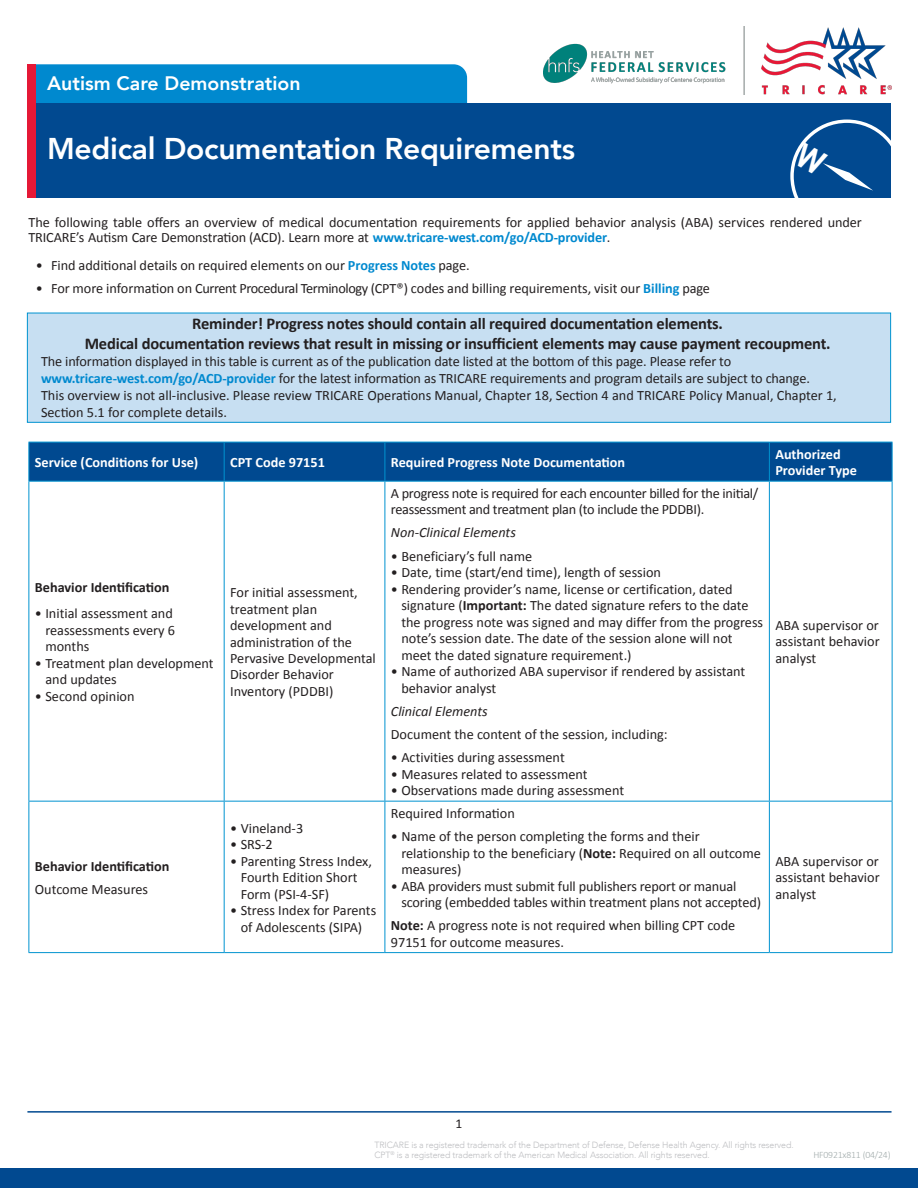
<style>
.page{position:relative;width:918px;height:1188px;background:#fff}
.page>*{position:absolute;margin:0;border:0;box-sizing:border-box;transform-origin:0 0}
.t1{font:800 30px "Avenir";letter-spacing:-.01em;color:#fff}
.t2{font:800 19.5px "Avenir";color:#fff}
.t3{font:700 16.5px/19.5px "Calibri";letter-spacing:-.01em;color:#231f20;text-align:center}
.t4{font:14.25px/16.5px "Calibri";color:#231f20}
.t5{font:14.25px/16.4px "Calibri";letter-spacing:-.02em;color:#231f20}
.t6{font:700 14.25px/16.4px "Calibri";color:#fff}
.t7{font:700 14.25px "Calibri";color:#231f20}
.t8{font:italic 14.25px "Calibri";color:#231f20}
.t9{font:13.5px "Calibri";color:#231f20}
.t10{font:300 9.75px "Calibri";letter-spacing:-.02em;color:#a1abab}
.t11{font:300 9px/10.5px "Avenir";letter-spacing:-.01em;color:#bcbdc0}
.s1{font-weight:700;color:#0089cf}
.s2{font-weight:700}
</style>
<div class="page">
<div style="left:35px;top:64px;width:432px;height:39px;background:#0089cf"></div>
<div style="left:27px;top:313px;width:864px;height:110px;background:#c7dff2;border:1px solid #0093d0"></div>
<div style="left:27px;top:103px;width:864px;height:95px;background:#014990"></div>
<img style="left:544px;top:27px;width:347px;height:67px">
<div style="left:790px;top:120px;width:113px;height:113px;border:3px solid #fff;border-radius:50%"></div>
<div style="left:27px;top:64px;width:8px;height:134px;background:#e51836"></div>
<div style="left:29px;top:443px;width:863px;height:38px;background:#004990"></div>
<hr style="left:28px;top:442px;width:196px;height:1px;background:#0093d0">
<hr style="left:28px;top:442px;width:1px;height:39px;background:#0093d0">
<hr style="left:224px;top:442px;width:161px;height:1px;background:#0093d0">
<hr style="left:224px;top:442px;width:1px;height:39px;background:#0093d0">
<hr style="left:385px;top:442px;width:384px;height:1px;background:#0093d0">
<hr style="left:385px;top:442px;width:1px;height:39px;background:#0093d0">
<hr style="left:769px;top:442px;width:123px;height:1px;background:#0093d0">
<hr style="left:769px;top:442px;width:1px;height:39px;background:#0093d0">
<hr style="left:892px;top:442px;width:1px;height:39px;background:#0093d0">
<hr style="left:28px;top:481px;width:196px;height:1px;background:#0093d0">
<hr style="left:28px;top:482px;width:1px;height:319px;background:#0093d0">
<hr style="left:224px;top:481px;width:161px;height:1px;background:#0093d0">
<hr style="left:224px;top:482px;width:1px;height:319px;background:#0093d0">
<hr style="left:385px;top:481px;width:384px;height:1px;background:#0093d0">
<hr style="left:385px;top:482px;width:1px;height:319px;background:#0093d0">
<hr style="left:769px;top:481px;width:123px;height:1px;background:#0093d0">
<hr style="left:769px;top:482px;width:1px;height:319px;background:#0093d0">
<hr style="left:892px;top:482px;width:1px;height:319px;background:#0093d0">
<hr style="left:28px;top:801px;width:196px;height:1px;background:#0093d0">
<hr style="left:28px;top:802px;width:1px;height:150px;background:#0093d0">
<hr style="left:224px;top:801px;width:161px;height:1px;background:#0093d0">
<hr style="left:224px;top:802px;width:1px;height:150px;background:#0093d0">
<hr style="left:385px;top:801px;width:384px;height:1px;background:#0093d0">
<hr style="left:385px;top:802px;width:1px;height:150px;background:#0093d0">
<hr style="left:769px;top:801px;width:123px;height:1px;background:#0093d0">
<hr style="left:769px;top:802px;width:1px;height:150px;background:#0093d0">
<hr style="left:892px;top:802px;width:1px;height:150px;background:#0093d0">
<hr style="left:28px;top:952px;width:196px;height:1px;background:#0093d0">
<hr style="left:224px;top:952px;width:161px;height:1px;background:#0093d0">
<hr style="left:385px;top:952px;width:384px;height:1px;background:#0093d0">
<hr style="left:769px;top:952px;width:123px;height:1px;background:#0093d0">
<div style="left:0;top:1169px;width:918px;height:19px;background:#014990"></div>
<hr style="left:27px;top:1111px;width:865px;height:2px;background:#004990">
<svg style="left:793px;top:142px;width:80px;height:49px"></svg>
<h2 class="t2" style="left:47px;top:68px;width:255px">Autism Care Demonstration</h2>
<h1 class="t1" style="left:47px;top:125px;width:529px">Medical Documentation Requirements</h1>
<p class="t4" style="left:28px;top:214px;width:835px;line-height:15.6px">The following table offers an overview of medical documentation requirements for applied behavior analysis (ABA) services rendered under<br>TRICARE’s Autism Care Demonstration (ACD). Learn more at <span class="s1">www.tricare-west.com/go/ACD-provider</span>.</p>
<p class="t4" style="left:36px;top:256px;width:435px">• Find additional details on required elements on our <span class="s1">Progress Notes</span> page.</p>
<p class="t4" style="left:36px;top:280px;width:676px">• For more information on Current Procedural Terminology (CPT®) codes and billing requirements, visit our <span class="s1">Billing</span> page</p>
<p class="t3" style="left:85px;top:314px;width:747px">Reminder! Progress notes should contain all required documentation elements.<br>Medical documentation reviews that result in missing or insufficient elements may cause payment recoupment.</p>
<p class="t4" style="left:41px;top:352px;width:797px;line-height:17px">The information displayed in this table is current as of the publication date listed at the bottom of this page. Please refer to <span class="s1">www.tricare-west.com/go/ACD-provider</span> for the latest information as TRICARE requirements and program details are subject to change.<br>This overview is not all-inclusive. Please review TRICARE Operations Manual, Chapter 18, Section 4 and TRICARE Policy Manual, Chapter 1, Section 5.1 for complete details.</p>
<p class="t6" style="left:35px;top:454px;width:165px">Service (Conditions for Use)</p>
<p class="t6" style="left:230px;top:454px;width:96px">CPT Code 97151</p>
<p class="t6" style="left:391px;top:454px;width:236px">Required Progress Note Documentation</p>
<p class="t6" style="left:775px;top:445px;width:83px">Authorized<br>Provider Type</p>
<p class="t7" style="left:35px;top:578px;width:136px">Behavior Identification</p>
<p class="t4" style="left:45px;top:605px;width:131px;text-indent:-10px">• Initial assessment and reassessments every 6 months</p>
<p class="t4" style="left:45px;top:654px;width:170px;text-indent:-10px">• Treatment plan development and updates</p>
<p class="t4" style="left:35px;top:687px;width:101px">• Second opinion</p>
<p class="t7" style="left:35px;top:856px;width:136px">Behavior Identification</p>
<p class="t4" style="left:35px;top:880px;width:115px">Outcome Measures</p>
<p class="t4" style="left:230px;top:584px;width:147px">For initial assessment, treatment plan development and administration of the<br>Pervasive Developmental<br>Disorder Behavior<br>Inventory (PDDBI)</p>
<p class="t4" style="left:230px;top:819px;width:75px">• Vineland-3</p>
<p class="t4" style="left:230px;top:836px;width:44px">• SRS-2</p>
<p class="t4" style="left:241px;top:852px;width:133px;text-indent:-10px">• Parenting Stress Index,<br>Fourth Edition Short<br>Form (PSI-4-SF)</p>
<p class="t4" style="left:230px;top:902px;width:148px;text-align:center">• Stress Index for Parents of Adolescents (SIPA)</p>
<p class="t5" style="left:391px;top:485px;width:369px">A progress note is required for each encounter billed for the initial/ reassessment and treatment plan (to include the PDDBI).</p>
<p class="t8" style="left:391px;top:523px;width:127px">Non-Clinical Elements</p>
<p class="t4" style="left:391px;top:547px;width:143px">• Beneficiary’s full name</p>
<p class="t4" style="left:391px;top:564px;width:272px">• Date, time (start/end time), length of session</p>
<p class="t4" style="left:401px;top:580px;width:363px;text-indent:-10px">• Rendering provider’s name, license or certification, dated signature (<span class="s2">Important:</span> The dated signature refers to the date the progress note was signed and may differ from the progress note’s session date. The date of the session alone will not meet the dated signature requirement.)</p>
<p class="t4" style="left:401px;top:663px;width:345px;text-indent:-10px">• Name of authorized ABA supervisor if rendered by assistant behavior analyst</p>
<p class="t8" style="left:391px;top:701px;width:98px">Clinical Elements</p>
<p class="t4" style="left:391px;top:726px;width:278px">Document the content of the session, including:</p>
<p class="t4" style="left:391px;top:749px;width:175px">• Activities during assessment</p>
<p class="t4" style="left:391px;top:765px;width:198px">• Measures related to assessment</p>
<p class="t4" style="left:391px;top:782px;width:235px">• Observations made during assessment</p>
<p class="t4" style="left:391px;top:804px;width:125px">Required Information</p>
<p class="t4" style="left:401px;top:828px;width:361px;text-indent:-10px">• Name of the person completing the forms and their relationship to the beneficiary (<span class="s2">Note:</span> Required on all outcome measures)</p>
<p class="t4" style="left:401px;top:877px;width:361px;text-indent:-10px">• ABA providers must submit full publishers report or manual scoring (embedded tables within treatment plans not accepted)</p>
<p class="t4" style="left:391px;top:917px;width:346px"><span class="s2">Note:</span> A progress note is not required when billing CPT code<br>97151 for outcome measures.</p>
<p class="t4" style="left:775px;top:617px;width:106px;text-align:justify">ABA supervisor or assistant behavior analyst</p>
<p class="t4" style="left:775px;top:853px;width:106px;text-align:justify">ABA supervisor or assistant behavior analyst</p>
<p class="t9" style="left:456px;top:1114px;width:8px">1</p>
<p class="t11" style="left:375px;top:1139px;width:421px">TRICARE is a registered trademark of the Department of Defense, Defense Health Agency. All rights reserved.<br>CPT<sup>®</sup> is a registered trademark of the American Medical Association. All rights reserved.</p>
<p class="t10" style="left:813px;top:1149px;width:79px">HF0921x811 (04/24)</p>
</div>
